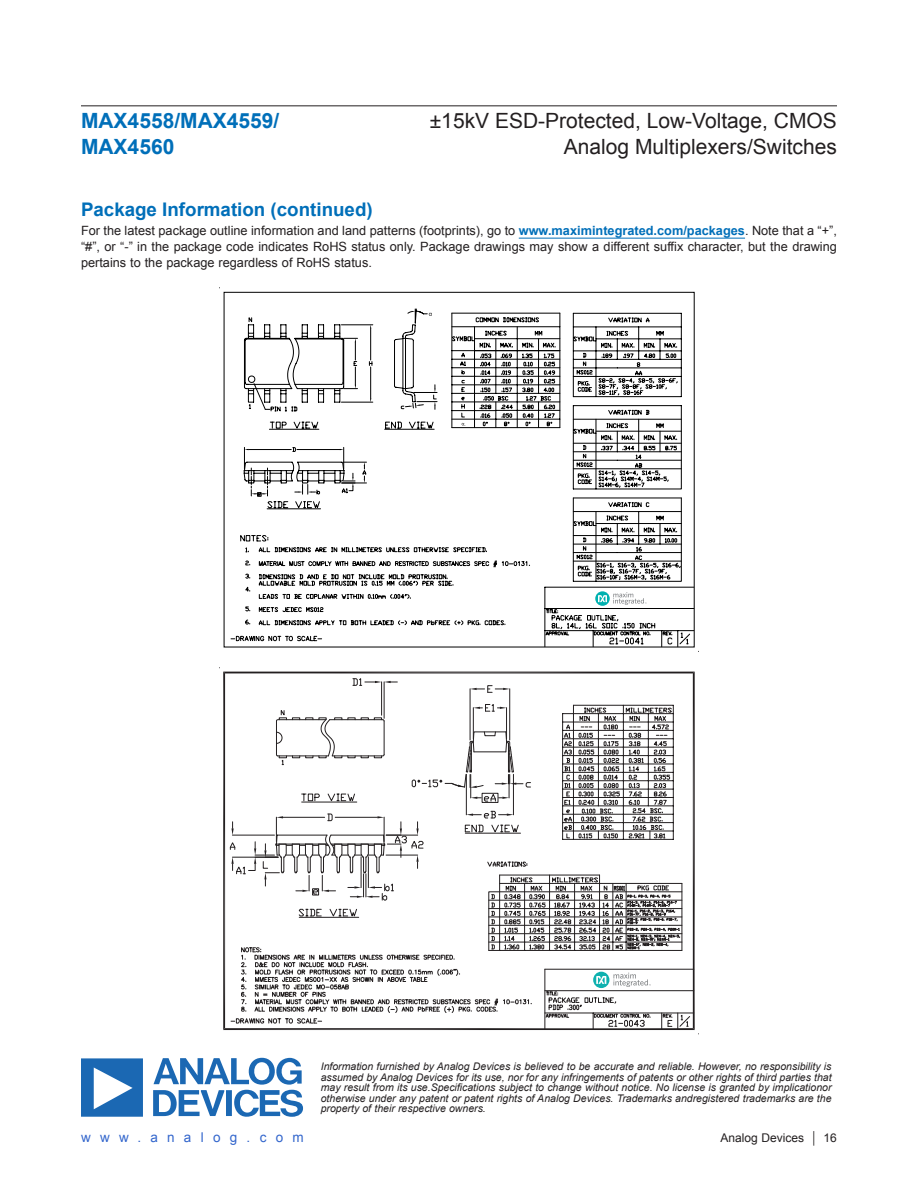
<style>
.page{position:relative;width:918px;height:1188px;background:#fff}
.page>*{position:absolute;margin:0;border:0;box-sizing:border-box;transform-origin:0 0}
.t1{font:21px/25.2px "Arial";color:#231f20;text-align:right}
.t2{font:700 21px/25.2px "Arial";color:#006fb9}
.H1_continued{font:700 18.75px "Arial";color:#006fb9}
.t3{font:13.5px "Arial";letter-spacing:.69em;color:#36c}
.Package_Info_Text{font:12.75px/15.8px "Arial";color:#231f20;text-align:justify}
.t4{font:12px "Arial";color:#231f20}
.t5{font:italic 10.5px/10.5px "Arial";color:#231f20;text-align:justify}
.s1{font-weight:700;color:#006fb9}
</style>
<div class="page">
<hr style="left:81px;top:105px;width:756px;height:1px;background:#231f20">
<hr style="left:519px;top:238px;width:226px;height:1px;background:#006fb9">
<svg style="left:219px;top:668px;width:480px;height:367px"></svg>
<svg style="left:219px;top:287px;width:480px;height:365px"></svg>
<svg style="left:240px;top:313px;width:320px;height:313px"></svg>
<svg style="left:248px;top:313px;width:434px;height:184px"></svg>
<svg style="left:573px;top:405px;width:109px;height:4px"></svg>
<svg style="left:265px;top:409px;width:417px;height:173px"></svg>
<svg style="left:244px;top:308px;width:193px;height:188px"></svg>
<svg style="left:595px;top:591px;width:15px;height:15px"></svg>
<svg style="left:598px;top:595px;width:9px;height:7px"></svg>
<svg style="left:613px;top:592px;width:34px;height:13px"></svg>
<svg style="left:81px;top:1058px;width:222px;height:59px"></svg>
<h1 class="t2" style="left:81px;top:109px;width:200px">MAX4558/MAX4559/<br>MAX4560</h1>
<h1 class="t1" style="left:430px;top:109px;width:409px">±15kV ESD-Protected, Low-Voltage, CMOS<br>Analog Multiplexers/Switches</h1>
<p class="H1_continued" style="left:81px;top:196px;width:293px">Package Information (continued)</p>
<p class="Package_Info_Text" style="left:81px;top:223px;width:757px">For the latest package outline information and land patterns (footprints), go to <span class="s1">www.maximintegrated.com/packages</span>. Note that a “+”, “#”, or “-” in the package code indicates RoHS status only. Package drawings may show a different suffix character, but the drawing pertains to the package regardless of RoHS status.</p>
<p class="t5" style="left:321px;top:1061px;width:512px">Information furnished by Analog Devices is believed to be accurate and reliable. However, no responsibility is assumed by Analog Devices for its use, nor for any infringements of patents or other rights of third parties that may result from its use.Specifications subject to change without notice. No license is granted by implicationor otherwise under any patent or patent rights of Analog Devices. Trademarks andregistered trademarks are the property of their respective owners.</p>
<p class="t3" style="left:81px;top:1129px;width:224px">www.analog.com</p>
<p class="t4" style="left:721px;top:1130px;width:118px">Analog Devices │ 16</p>
</div>
